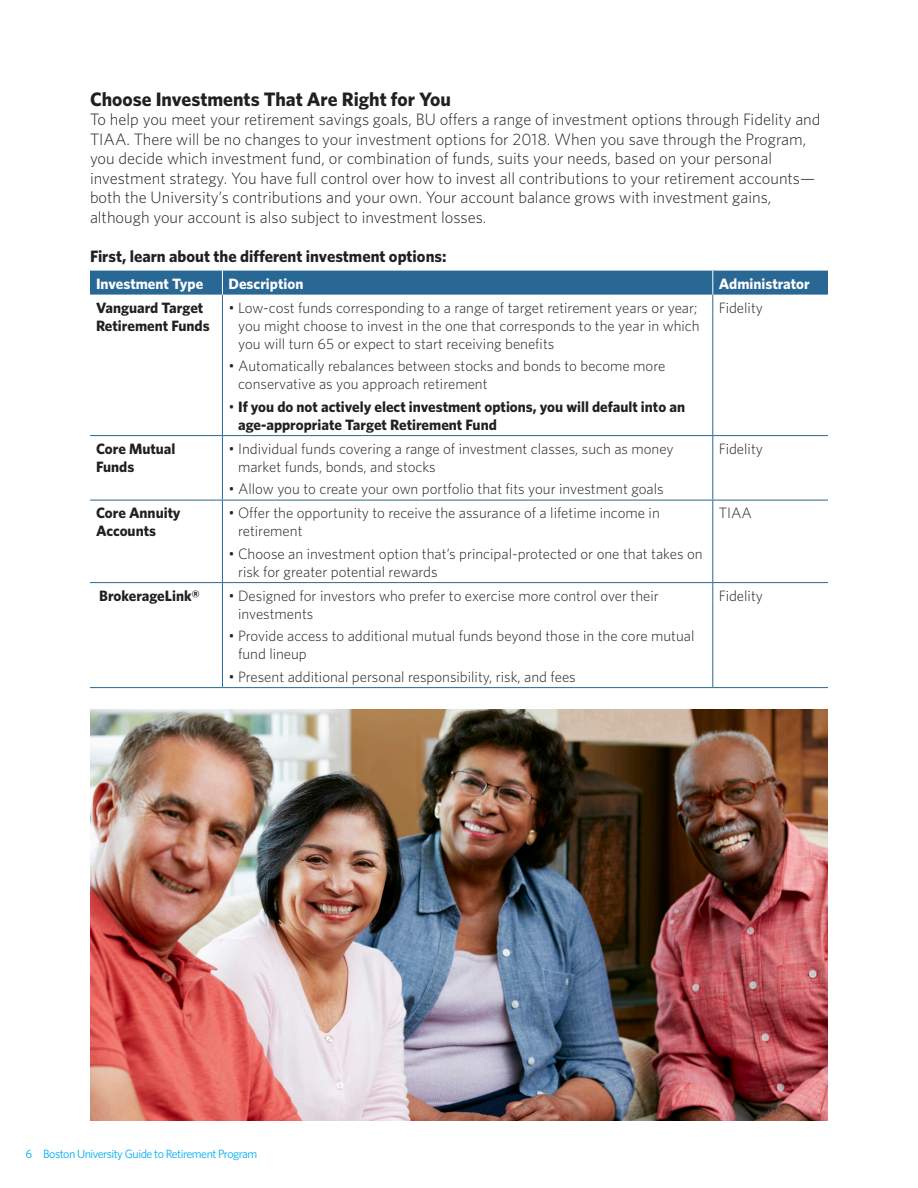
<style>
.page{position:relative;width:918px;height:1188px;background:#fff}
.page>*{position:absolute;margin:0;border:0;box-sizing:border-box;transform-origin:0 0}
.t1{font:700 19.5px "Whitney";color:#231f20}
.t2{font:300 16.5px/19.5px "Whitney";color:#231f20}
.t3{font:700 16.5px "Whitney";color:#231f20}
.List_Bullet{font:300 15px/18px "Whitney";color:#231f20}
.List_Bullet-2{font:700 15px/18px "Whitney";color:#231f20}
.white_chart{font:700 15px "Whitney";color:#fff}
.t4{font:12px "Whitney";letter-spacing:-.04em;color:#00aeef}
.s1{font-weight:300}
</style>
<div class="page">
<hr style="left:222px;top:295px;width:1px;height:140px;background:#296894">
<hr style="left:712px;top:295px;width:1px;height:140px;background:#296894">
<hr style="left:222px;top:436px;width:1px;height:64px;background:#296894">
<hr style="left:712px;top:436px;width:1px;height:64px;background:#296894">
<hr style="left:222px;top:500px;width:1px;height:82px;background:#296894">
<hr style="left:712px;top:500px;width:1px;height:82px;background:#296894">
<hr style="left:222px;top:583px;width:1px;height:104px;background:#296894">
<hr style="left:712px;top:583px;width:1px;height:104px;background:#296894">
<hr style="left:90px;top:435px;width:132px;height:1px;background:#296894">
<hr style="left:222px;top:435px;width:491px;height:1px;background:#296894">
<hr style="left:713px;top:435px;width:115px;height:1px;background:#296894">
<hr style="left:90px;top:500px;width:132px;height:1px;background:#296894">
<hr style="left:222px;top:500px;width:491px;height:1px;background:#296894">
<hr style="left:713px;top:500px;width:115px;height:1px;background:#296894">
<hr style="left:90px;top:582px;width:132px;height:1px;background:#296894">
<hr style="left:222px;top:582px;width:491px;height:1px;background:#296894">
<hr style="left:713px;top:582px;width:115px;height:1px;background:#296894">
<hr style="left:90px;top:687px;width:132px;height:1px;background:#296894">
<hr style="left:222px;top:687px;width:491px;height:1px;background:#296894">
<hr style="left:713px;top:687px;width:115px;height:1px;background:#296894">
<div style="left:90px;top:271px;width:738px;height:24px;background:#296894"></div>
<img style="left:90px;top:709px;width:738px;height:411px">
<p class="t1" style="left:90px;top:86px;width:362px">Choose Investments That Are Right for You</p>
<p class="t2" style="left:90px;top:109px;width:732px">To help you meet your retirement savings goals, BU offers a range of investment options through Fidelity and TIAA. There will be no changes to your investment options for 2018. When you save through the Program, you decide which investment fund, or combination of funds, suits your needs, based on your personal investment strategy. You have full control over how to invest all contributions to your retirement accounts— both the University’s contributions and your own. Your account balance grows with investment gains, although your account is also subject to investment losses.</p>
<p class="t3" style="left:90px;top:245px;width:358px">First, learn about the different investment options:</p>
<p class="white_chart" style="left:96px;top:273px;width:109px">Investment Type</p>
<p class="white_chart" style="left:228px;top:273px;width:76px">Description</p>
<p class="white_chart" style="left:719px;top:273px;width:92px">Administrator</p>
<p class="List_Bullet-2" style="left:96px;top:298px;width:115px">Vanguard Target<br>Retirement Funds</p>
<p class="List_Bullet" style="left:238px;top:298px;width:463px;text-indent:-10px">• Low-cost funds corresponding to a range of target retirement years or year; you might choose to invest in the one that corresponds to the year in which you will turn 65 or expect to start receiving benefits</p>
<p class="List_Bullet" style="left:238px;top:356px;width:429px;text-indent:-10px">• Automatically rebalances between stocks and bonds to become more conservative as you approach retirement</p>
<p class="List_Bullet-2" style="left:238px;top:397px;width:448px;text-indent:-10px"><span class="s1">•</span> If you do not actively elect investment options, you will default into an age-appropriate Target Retirement Fund</p>
<p class="List_Bullet" style="left:719px;top:298px;width:46px">Fidelity</p>
<p class="List_Bullet-2" style="left:96px;top:439px;width:81px">Core Mutual<br>Funds</p>
<p class="List_Bullet" style="left:238px;top:439px;width:437px;text-indent:-10px">• Individual funds covering a range of investment classes, such as money market funds, bonds, and stocks</p>
<p class="List_Bullet" style="left:228px;top:479px;width:437px">• Allow you to create your own portfolio that fits your investment goals</p>
<p class="List_Bullet-2" style="left:96px;top:504px;width:86px">Core Annuity<br>Accounts</p>
<p class="List_Bullet" style="left:238px;top:503px;width:423px;text-indent:-10px">• Offer the opportunity to receive the assurance of a lifetime income in retirement</p>
<p class="List_Bullet" style="left:238px;top:544px;width:466px;text-indent:-10px">• Choose an investment option that’s principal-protected or one that takes on risk for greater potential rewards</p>
<p class="List_Bullet-2" style="left:99px;top:586px;width:102px">BrokerageLink®</p>
<p class="List_Bullet" style="left:238px;top:586px;width:422px;text-indent:-10px">• Designed for investors who prefer to exercise more control over their investments</p>
<p class="List_Bullet" style="left:238px;top:626px;width:458px;text-indent:-10px">• Provide access to additional mutual funds beyond those in the core mutual fund lineup</p>
<p class="List_Bullet" style="left:228px;top:667px;width:349px">• Present additional personal responsibility, risk, and fees</p>
<p class="List_Bullet" style="left:719px;top:439px;width:46px">Fidelity</p>
<p class="List_Bullet" style="left:719px;top:503px;width:35px">TIAA</p>
<p class="List_Bullet" style="left:719px;top:586px;width:46px">Fidelity</p>
<p class="t4" style="left:26px;top:1146px;width:233px">6 Boston University Guide to Retirement Program</p>
</div>
